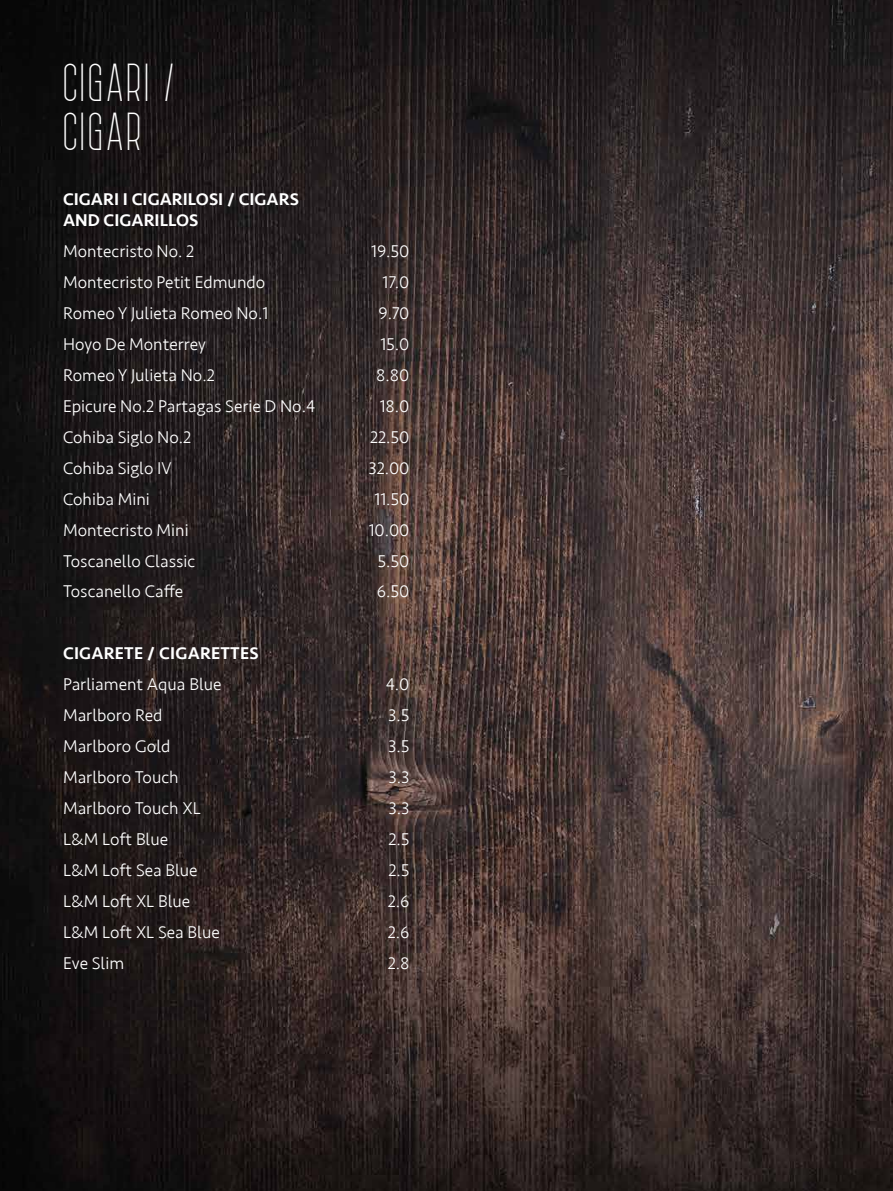
<style>
.page{position:relative;width:893px;height:1191px;background:#fff}
.page>*{position:absolute;margin:0;border:0;box-sizing:border-box;transform-origin:0 0}
.t1{font:300 40.25px/48.3px "Post Scriptum";letter-spacing:-.015em;color:#fff}
.t2{font:300 17.5px "Seravek";color:#fff}
.t3{font:500 17.5px/21px "Seravek";color:#fff}
</style>
<div class="page">
<img style="left:0;top:0;width:893px;height:1191px">
<h1 class="t1" style="left:63px;top:59px;width:114px">CIGARI /<br>CIGAR</h1>
<p class="t3" style="left:63px;top:189px;width:237px">CIGARI I CIGARILOSI / CIGARS<br>AND CIGARILLOS</p>
<p class="t2" style="left:63px;top:241px;width:133px">Montecristo No. 2</p>
<p class="t2" style="left:371px;top:241px;width:40px">19.50</p>
<p class="t2" style="left:63px;top:272px;width:204px">Montecristo Petit Edmundo</p>
<p class="t2" style="left:383px;top:272px;width:28px">17.0</p>
<p class="t2" style="left:63px;top:303px;width:207px">Romeo Y Julieta Romeo No.1</p>
<p class="t2" style="left:379px;top:303px;width:32px">9.70</p>
<p class="t2" style="left:63px;top:334px;width:144px">Hoyo De Monterrey</p>
<p class="t2" style="left:380px;top:334px;width:31px">15.0</p>
<p class="t2" style="left:63px;top:365px;width:153px">Romeo Y Julieta No.2</p>
<p class="t2" style="left:376px;top:365px;width:35px">8.80</p>
<p class="t2" style="left:63px;top:396px;width:254px">Epicure No.2 Partagas Serie D No.4</p>
<p class="t2" style="left:380px;top:396px;width:31px">18.0</p>
<p class="t2" style="left:63px;top:427px;width:130px">Cohiba Siglo No.2</p>
<p class="t2" style="left:370px;top:427px;width:41px">22.50</p>
<p class="t2" style="left:63px;top:457px;width:110px">Cohiba Siglo IV</p>
<p class="t2" style="left:368px;top:457px;width:43px">32.00</p>
<p class="t2" style="left:63px;top:488px;width:88px">Cohiba Mini</p>
<p class="t2" style="left:375px;top:488px;width:36px">11.50</p>
<p class="t2" style="left:63px;top:519px;width:127px">Montecristo Mini</p>
<p class="t2" style="left:369px;top:519px;width:42px">10.00</p>
<p class="t2" style="left:63px;top:550px;width:134px">Toscanello Classic</p>
<p class="t2" style="left:378px;top:550px;width:33px">5.50</p>
<p class="t2" style="left:63px;top:581px;width:122px">Toscanello Caffe</p>
<p class="t2" style="left:377px;top:581px;width:34px">6.50</p>
<p class="t3" style="left:63px;top:643px;width:197px">CIGARETE / CIGARETTES</p>
<p class="t2" style="left:63px;top:674px;width:160px">Parliament Aqua Blue</p>
<p class="t2" style="left:386px;top:674px;width:25px">4.0</p>
<p class="t2" style="left:63px;top:705px;width:101px">Marlboro Red</p>
<p class="t2" style="left:388px;top:705px;width:23px">3.5</p>
<p class="t2" style="left:63px;top:736px;width:109px">Marlboro Gold</p>
<p class="t2" style="left:388px;top:736px;width:23px">3.5</p>
<p class="t2" style="left:63px;top:767px;width:117px">Marlboro Touch</p>
<p class="t2" style="left:389px;top:767px;width:22px">3.3</p>
<p class="t2" style="left:63px;top:798px;width:139px">Marlboro Touch XL</p>
<p class="t2" style="left:389px;top:798px;width:22px">3.3</p>
<p class="t2" style="left:63px;top:829px;width:107px">L&amp;M Loft Blue</p>
<p class="t2" style="left:388px;top:829px;width:23px">2.5</p>
<p class="t2" style="left:63px;top:859px;width:136px">L&amp;M Loft Sea Blue</p>
<p class="t2" style="left:388px;top:859px;width:23px">2.5</p>
<p class="t2" style="left:63px;top:890px;width:129px">L&amp;M Loft XL Blue</p>
<p class="t2" style="left:388px;top:890px;width:23px">2.6</p>
<p class="t2" style="left:63px;top:921px;width:158px">L&amp;M Loft XL Sea Blue</p>
<p class="t2" style="left:388px;top:921px;width:23px">2.6</p>
<p class="t2" style="left:63px;top:952px;width:63px">Eve Slim</p>
<p class="t2" style="left:388px;top:952px;width:23px">2.8</p>
</div>
